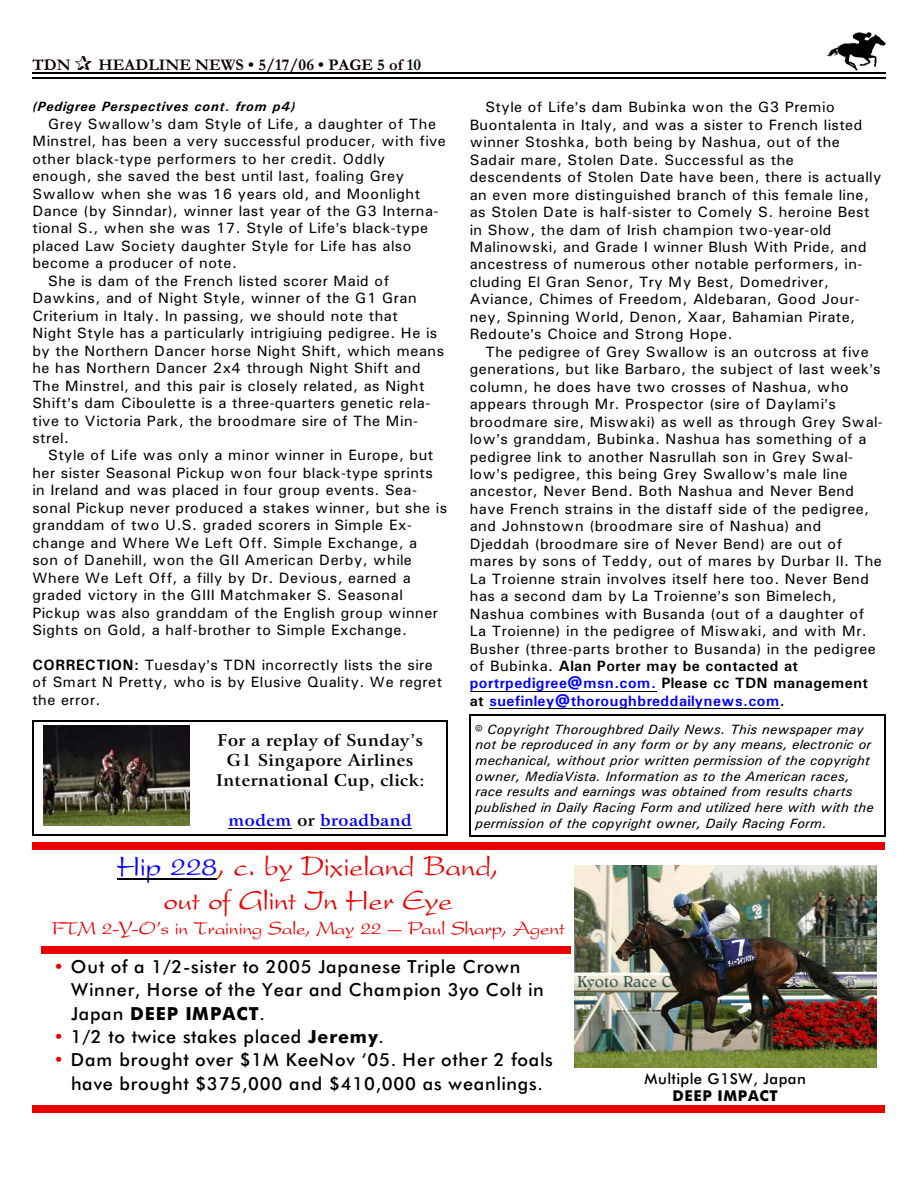
<style>
.page{position:relative;width:918px;height:1188px;background:#fff}
.page>*{position:absolute;margin:0;border:0;box-sizing:border-box;transform-origin:0 0}
.t1{font:27px/33.6px "Preston Script";letter-spacing:-.015em;color:#eb0000;text-align:center}
.t2{font:18px/23.2px "Futura Md BT";letter-spacing:.045em;color:#000}
.t3{font:18px "Preston Script";letter-spacing:-.015em;color:#eb0000}
.t4{font:700 16.5px/20px "Arrus BT";letter-spacing:.025em;color:#000;text-align:center}
.t5{font:700 16.5px "Garamond";letter-spacing:.005em;color:#0f0000}
.t6{font:700 16.5px "Arrus BT";letter-spacing:.025em;color:#00f}
.t7{font:15px/17.4px "Univers";letter-spacing:.03em;color:#000}
.t8{font:15px "Futura Md BT";letter-spacing:.035em;color:#000}
.t9{font:700 15px "Futura Md BT";letter-spacing:.035em;color:#000}
.t10{font:italic 13.5px/15.6px "Univers";letter-spacing:.015em;color:#000}
.t11{font:italic 700 13.5px "Univers";letter-spacing:.065em;color:#000}
.s1{color:#001400}
.s2{font-weight:700}
.s3{color:#000}
.s4{font-weight:700;color:#00f}
.s5{color:#00f}
.s6{color:#eb0000}
</style>
<div class="page">
<img style="left:826px;top:32px;width:60px;height:38px">
<hr style="left:32px;top:72px;width:853px;height:1px;background:#000">
<hr style="left:32px;top:77px;width:853px;height:2px;background:#000">
<img style="left:43px;top:725px;width:147px;height:101px">
<hr style="left:229px;top:828px;width:63px;height:1px;background:#000">
<hr style="left:321px;top:828px;width:91px;height:1px;background:#000">
<hr style="left:32px;top:721px;width:2px;height:115px;background:#000">
<hr style="left:447px;top:721px;width:1px;height:115px;background:#000">
<hr style="left:32px;top:721px;width:416px;height:1px;background:#000">
<hr style="left:32px;top:835px;width:416px;height:1px;background:#000">
<hr style="left:470px;top:714px;width:1px;height:123px;background:#000">
<hr style="left:884px;top:714px;width:1px;height:123px;background:#000">
<hr style="left:470px;top:714px;width:415px;height:1px;background:#000">
<hr style="left:470px;top:836px;width:415px;height:1px;background:#000">
<hr style="left:470px;top:691px;width:186px;height:1px;background:#000">
<hr style="left:489px;top:708px;width:291px;height:1px;background:#000">
<hr style="left:118px;top:878px;width:99px;height:2px;background:#000">
<div style="left:41px;top:946px;width:529px;height:7px;background:#eb0000"></div>
<img style="left:574px;top:865px;width:303px;height:202px">
<div style="left:32px;top:842px;width:853px;height:7px;background:#eb0000"></div>
<div style="left:32px;top:1105px;width:853px;height:7px;background:#eb0000"></div>
<p class="t5" style="left:32px;top:59px;width:40px">TDN</p>
<p class="t5" style="left:98px;top:59px;width:324px">HEADLINE NEWS • 5/17/06 • PAGE 5 of <span class="s1">10</span></p>
<p class="t11" style="left:32px;top:102px;width:265px">(Pedigree Perspectives cont. from p4)</p>
<p class="t7" style="left:48px;top:116px;width:389px">Grey Swallow s dam Style of Life, a daughter of The</p>
<p class="t7" style="left:32px;top:134px;width:415px">Minstrel, has been a very successful producer, with five</p>
<p class="t7" style="left:32px;top:151px;width:354px">other black-type performers to her credit. Oddly</p>
<p class="t7" style="left:32px;top:169px;width:373px">enough, she saved the best until last, foaling Grey</p>
<p class="t7" style="left:32px;top:186px;width:389px">Swallow when she was 16 years old, and Moonlight</p>
<p class="t7" style="left:32px;top:203px;width:408px">Dance (by Sinndar), winner last year of the G3 Interna-</p>
<p class="t7" style="left:32px;top:221px;width:397px">tional S., when she was 17. Style of Life s black-type</p>
<p class="t7" style="left:32px;top:238px;width:381px">placed Law Society daughter Style for Life has also</p>
<p class="t7" style="left:32px;top:256px;width:206px">become a producer of note.</p>
<p class="t7" style="left:48px;top:273px;width:343px">She is dam of the French listed scorer Maid of</p>
<p class="t7" style="left:32px;top:291px;width:386px">Dawkins, and of Night Style, winner of the G1 Gran</p>
<p class="t7" style="left:32px;top:308px;width:367px">Criterium in Italy. In passing, we should note that</p>
<p class="t7" style="left:32px;top:326px;width:406px">Night Style has a particularly intrigiuing pedigree. He is</p>
<p class="t7" style="left:32px;top:343px;width:413px">by the Northern Dancer horse Night Shift, which means</p>
<p class="t7" style="left:32px;top:361px;width:390px">he has Northern Dancer 2x4 through Night Shift and</p>
<p class="t7" style="left:32px;top:378px;width:394px">The Minstrel, and this pair is closely related, as Night</p>
<p class="t7" style="left:32px;top:396px;width:399px">Shift s dam Ciboulette is a three-quarters genetic rela-</p>
<p class="t7" style="left:32px;top:413px;width:387px">tive to Victoria Park, the broodmare sire of The Min-</p>
<p class="t7" style="left:32px;top:430px;width:38px">strel.</p>
<p class="t7" style="left:48px;top:448px;width:387px">Style of Life was only a minor winner in Europe, but</p>
<p class="t7" style="left:32px;top:465px;width:402px">her sister Seasonal Pickup won four black-type sprints</p>
<p class="t7" style="left:32px;top:483px;width:386px">in Ireland and was placed in four group events. Sea-</p>
<p class="t7" style="left:32px;top:500px;width:416px">sonal Pickup never produced a stakes winner, but she is</p>
<p class="t7" style="left:32px;top:518px;width:381px">granddam of two U.S. graded scorers in Simple Ex-</p>
<p class="t7" style="left:32px;top:535px;width:386px">change and Where We Left Off. Simple Exchange, a</p>
<p class="t7" style="left:32px;top:553px;width:381px">son of Danehill, won the GII American Derby, while</p>
<p class="t7" style="left:32px;top:570px;width:380px">Where We Left Off, a filly by Dr. Devious, earned a</p>
<p class="t7" style="left:32px;top:588px;width:372px">graded victory in the GIII Matchmaker S. Seasonal</p>
<p class="t7" style="left:32px;top:605px;width:407px">Pickup was also granddam of the English group winner</p>
<p class="t7" style="left:32px;top:623px;width:376px">Sights on Gold, a half-brother to Simple Exchange.</p>
<p class="t7" style="left:32px;top:657px;width:411px"><span class="s2">CORRECTION:</span> Tuesday s TDN incorrectly lists the sire of Smart N Pretty, who is by Elusive Quality. We regret the error.</p>
<p class="t4" style="left:216px;top:732px;width:210px">For a replay of Sunday’s<br>G1 Singapore Airlines<br>International Cup, click:</p>
<p class="t6" style="left:229px;top:813px;width:185px">modem <span class="s3">or</span> broadband</p>
<p class="t7" style="left:470px;top:100px;width:413px;text-indent:16px">Style of Life s dam Bubinka won the G3 Premio Buontalenta in Italy, and was a sister to French listed winner Stoshka, both being by Nashua, out of the Sadair mare, Stolen Date. Successful as the descendents of Stolen Date have been, there is actually an even more distinguished branch of this female line, as Stolen Date is half-sister to Comely S. heroine Best in Show, the dam of Irish champion two-year-old Malinowski, and Grade I winner Blush With Pride, and ancestress of numerous other notable performers, in&shy;cluding El Gran Senor, Try My Best, Domedriver, Aviance, Chimes of Freedom, Aldebaran, Good Jour&shy;ney, Spinning World, Denon, Xaar, Bahamian Pirate, Redoute s Choice and Strong Hope.</p>
<p class="t7" style="left:470px;top:344px;width:415px;text-indent:16px">The pedigree of Grey Swallow is an outcross at five generations, but like Barbaro, the subject of last week s column, he does have two crosses of Nashua, who appears through Mr. Prospector (sire of Daylami s broodmare sire, Miswaki) as well as through Grey Swal&shy;low s granddam, Bubinka. Nashua has something of a pedigree link to another Nasrullah son in Grey Swal-<br>low s pedigree, this being Grey Swallow s male line ancestor, Never Bend. Both Nashua and Never Bend have French strains in the distaff side of the pedigree, and Johnstown (broodmare sire of Nashua) and Djeddah (broodmare sire of Never Bend) are out of mares by sons of Teddy, out of mares by Durbar II. The La Troienne strain involves itself here too. Never Bend has a second dam by La Troienne s son Bimelech, Nashua combines with Busanda (out of a daughter of La Troienne) in the pedigree of Miswaki, and with Mr.<br>Busher (three-parts brother to Busanda) in the pedigree of Bubinka. <span class="s2">Alan Porter may be contacted at </span><span class="s4">portrpedigree@msn.com.</span> <span class="s2">Please cc TDN management at</span> <span class="s4">suefinley@thoroughbreddailynews.com</span><span class="s2">.</span></p>
<p class="t10" style="left:476px;top:722px;width:400px;text-indent:12px">Copyright Thoroughbred Daily News. This newspaper may not be reproduced in any form or by any means, electronic or mechanical, without prior written permission of the copyright owner, MediaVista. Information as to the American races, race results and earnings was obtained from results charts published in Daily Racing Form and utilized here with with the permission of the copyright owner, Daily Racing Form.</p>
<h1 class="t1" style="left:118px;top:850px;width:383px"><span class="s5">Hip 228</span>, c. by Dixieland Band, out of Glint In Her Eye</h1>
<p class="t3" style="left:52px;top:917px;width:514px">FTM 2-Y-O’s in Training Sale, May 22 — Paul Sharp, Agent</p>
<p class="t2" style="left:71px;top:957px;width:474px;text-indent:-18px"><span class="s6">•</span> Out of a 1/2-sister to 2005 Japanese Triple Crown<br>Winner, Horse of the Year and Champion 3yo Colt in<br>Japan <span class="s2">DEEP IMPACT</span>.</p>
<p class="t2" style="left:53px;top:1027px;width:332px"><span class="s6">•</span> 1/2 to twice stakes placed <span class="s2">Jeremy</span>.</p>
<p class="t2" style="left:53px;top:1050px;width:501px;text-align:center"><span class="s6">•</span> Dam brought over $1M KeeNov ‘05. Her other 2 foals have brought $375,000 and $410,000 as weanlings.</p>
<p class="t8" style="left:644px;top:1073px;width:163px">Multiple G1SW, Japan</p>
<p class="t9" style="left:672px;top:1090px;width:107px">DEEP IMPACT</p>
</div>
